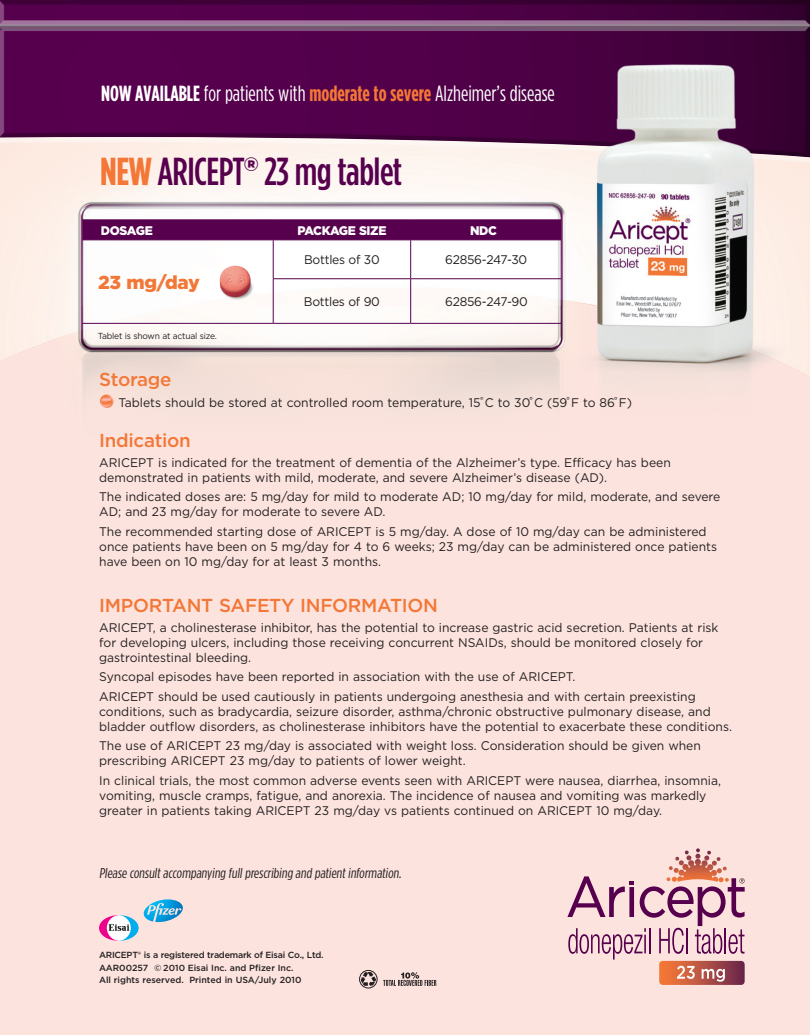
<style>
.page{position:relative;width:810px;height:1035px;background:#fff}
.page>*{position:absolute;margin:0;border:0;box-sizing:border-box;transform-origin:0 0}
.t1{font:500 39px "Gotham Condensed";letter-spacing:-.015em;color:#56004e}
.ChartTitle_14_17_-10{font:21.88px "Gotham Condensed";color:#fff;scale:.96 1}
.t2{font:500 18.75px "Gotham";letter-spacing:-.015em;color:#f37736}
.t3{font:900 18.75px "Gotham";letter-spacing:-.015em;color:#f37736}
.pleaseSee_9_11_KO{font:14.25px "Gotham Condensed";color:#231f20;scale:1.05 1}
.t4{font:12.5px/15px "Gotham";color:#231f20}
.t5{font:12.5px "Gotham";letter-spacing:-.025em;color:#231f20}
.t6{font:900 12.5px "Gotham";letter-spacing:-.025em;color:#fff}
.t7{font:500 8.88px/12.4px "Gotham";color:#231f20}
.t8{font:8.75px "Gotham";letter-spacing:-.025em;color:#231f20}
.s1{font-weight:700}
.s2{font-weight:700;color:#f37736}
.s3{font-family:"Gotham";font-weight:900}
</style>
<div class="page">
<img style="left:0;top:163px;width:810px;height:872px">
<div style="left:0;top:23px;width:810px;height:140px;background:#231f20;opacity:.75"></div>
<img style="left:578px;top:58px;width:232px;height:356px">
<img style="left:217px;top:255px;width:41px;height:49px">
<svg style="left:567px;top:848px;width:178px;height:137px;background:#dcb2b8"></svg>
<svg style="left:99px;top:899px;width:84px;height:42px;background:#c7cbdb"></svg>
<svg style="left:383px;top:972px;width:53px;height:14px"></svg>
<div style="left:359px;top:970px;width:18px;height:18px;border:1px solid #231f20;border-radius:50%"></div>
<svg style="left:361px;top:972px;width:15px;height:14px"></svg>
<div style="left:0;top:0;width:810px;height:31px;background:#765572"></div>
<div style="left:0;top:0;width:810px;height:28px;background:#231f20;opacity:.75"></div>
<div style="left:82px;top:220px;width:479px;height:20px;background:#56004e"></div>
<hr style="left:82px;top:240px;width:191px;height:1px;background:#56004e">
<hr style="left:273px;top:240px;width:138px;height:1px;background:#56004e">
<hr style="left:273px;top:240px;width:1px;height:38px;background:#56004e">
<hr style="left:411px;top:240px;width:150px;height:1px;background:#56004e">
<hr style="left:410px;top:240px;width:1px;height:38px;background:#56004e">
<hr style="left:273px;top:278px;width:138px;height:1px;background:#56004e">
<hr style="left:273px;top:279px;width:1px;height:44px;background:#56004e">
<hr style="left:411px;top:278px;width:150px;height:1px;background:#56004e">
<hr style="left:410px;top:279px;width:1px;height:44px;background:#56004e">
<hr style="left:82px;top:323px;width:191px;height:1px;background:#56004e">
<hr style="left:273px;top:323px;width:138px;height:1px;background:#56004e">
<hr style="left:411px;top:323px;width:150px;height:1px;background:#56004e">
<svg style="left:99px;top:395px;width:15px;height:14px"></svg>
<p class="ChartTitle_14_17_-10" style="left:101px;top:81px;width:474px"><span class="s1">NOW AVAILABLE</span> for patients with <span class="s2">moderate to severe</span> Alzheimer’s disease</p>
<p class="t1" style="left:100px;top:149px;width:303px"><span class="s2">NEW</span> ARICEPT<span class="s3">®</span> 23 mg tablet</p>
<p class="t6" style="left:101px;top:222px;width:54px">DOSAGE</p>
<p class="t6" style="left:297px;top:222px;width:91px">PACKAGE SIZE</p>
<p class="t6" style="left:470px;top:222px;width:29px">NDC</p>
<p class="t3" style="left:98px;top:270px;width:103px">23 mg/day</p>
<p class="t5" style="left:304px;top:252px;width:77px">Bottles of 30</p>
<p class="t5" style="left:445px;top:252px;width:84px">62856-247-30</p>
<p class="t5" style="left:304px;top:294px;width:77px">Bottles of 90</p>
<p class="t5" style="left:445px;top:294px;width:84px">62856-247-90</p>
<p class="t8" style="left:98px;top:330px;width:120px">Tablet is shown at actual size.</p>
<p class="t2" style="left:99px;top:367px;width:74px">Storage</p>
<p class="t4" style="left:119px;top:395px;width:515px">Tablets should be stored at controlled room temperature, 15˚C to 30˚C (59˚F to 86˚F)</p>
<p class="t2" style="left:99px;top:428px;width:93px">Indication</p>
<p class="t4" style="left:99px;top:455px;width:573px">ARICEPT is indicated for the treatment of dementia of the Alzheimer’s type. Efficacy has been demonstrated in patients with mild, moderate, and severe Alzheimer’s disease (AD).</p>
<p class="t4" style="left:99px;top:489px;width:623px">The indicated doses are: 5 mg/day for mild to moderate AD; 10 mg/day for mild, moderate, and severe<br>AD; and 23 mg/day for moderate to severe AD.</p>
<p class="t4" style="left:99px;top:524px;width:619px">The recommended starting dose of ARICEPT is 5 mg/day. A dose of 10 mg/day can be administered once patients have been on 5 mg/day for 4 to 6 weeks; 23 mg/day can be administered once patients have been on 10 mg/day for at least 3 months.</p>
<p class="t2" style="left:99px;top:593px;width:340px">IMPORTANT SAFETY INFORMATION</p>
<p class="t4" style="left:99px;top:620px;width:621px">ARICEPT, a cholinesterase inhibitor, has the potential to increase gastric acid secretion. Patients at risk for developing ulcers, including those receiving concurrent NSAIDs, should be monitored closely for gastrointestinal bleeding.</p>
<p class="t4" style="left:99px;top:669px;width:478px">Syncopal episodes have been reported in association with the use of ARICEPT.</p>
<p class="t4" style="left:99px;top:689px;width:634px">ARICEPT should be used cautiously in patients undergoing anesthesia and with certain preexisting conditions, such as bradycardia, seizure disorder, asthma/chronic obstructive pulmonary disease, and bladder outflow disorders, as cholinesterase inhibitors have the potential to exacerbate these conditions.</p>
<p class="t4" style="left:99px;top:738px;width:603px">The use of ARICEPT 23 mg/day is associated with weight loss. Consideration should be given when prescribing ARICEPT 23 mg/day to patients of lower weight.</p>
<p class="t4" style="left:99px;top:773px;width:623px">In clinical trials, the most common adverse events seen with ARICEPT were nausea, diarrhea, insomnia, vomiting, muscle cramps, fatigue, and anorexia. The incidence of nausea and vomiting was markedly greater in patients taking ARICEPT 23 mg/day vs patients continued on ARICEPT 10 mg/day.</p>
<p class="pleaseSee_9_11_KO" style="left:99px;top:865px;width:292px">Please consultaccompanying fullprescribing and patientinformation.</p>
<p class="t7" style="left:99px;top:949px;width:226px">ARICEPT® is a registered trademark of Eisai Co., Ltd.<br>AAR00257 © 2010 Eisai Inc. and Pfizer Inc.<br>All rights reserved. Printed in USA/July 2010</p>
</div>
